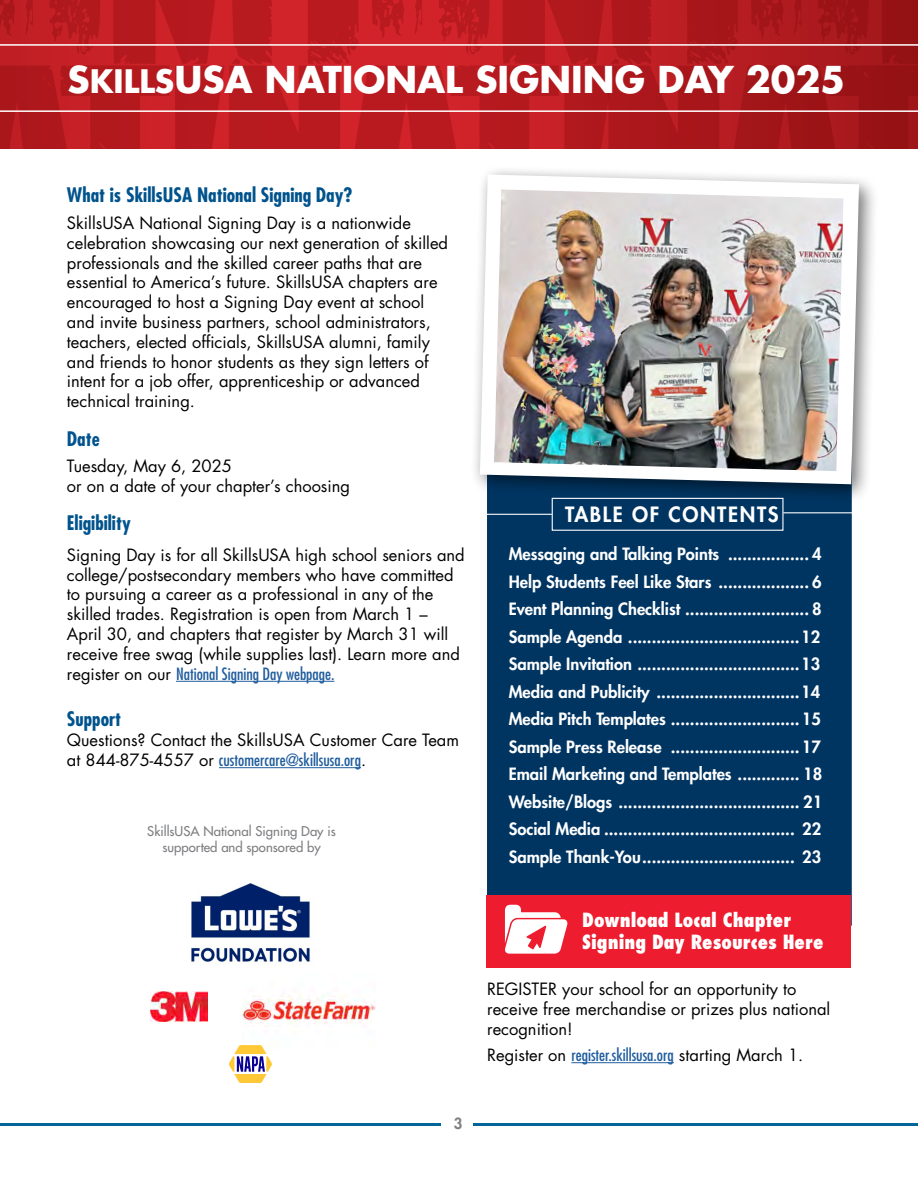
<style>
.page{position:relative;width:918px;height:1188px;background:#fff}
.page>*{position:absolute;margin:0;border:0;box-sizing:border-box;transform-origin:0 0}
.t1{font:700 36px "Futura Std";color:#fff}
.t2{font:800 20.55px "Futura Std";letter-spacing:.08em;color:#fff}
.t3{font:700 condensed 19.5px "Futura Std";color:#00538d}
.t4{font:800 condensed 19.05px/22.8px "Futura Std";color:#fff}
.t5{font:16.5px/19.8px "Futura Std";color:#000}
.t6{font:800 16.5px/27.5px "Futura Std";color:#fff}
.t7{font:800 15px "Futura Std";color:#7c7e81}
.t8{font:500 13.05px/16px "Futura Std";color:#7c7e81;text-align:center}
.s1{font-size:31.5px}
.s2{font-stretch:condensed;color:#215e9e}
</style>
<div class="page">
<svg style="left:0;top:1px;width:918px;height:147px;background:#b51a1f"></svg>
<hr style="left:0;top:1123px;width:441px;height:3px;background:#069">
<hr style="left:474px;top:1123px;width:444px;height:3px;background:#069">
<hr style="left:176px;top:681px;width:158px;height:1px;background:#215e9e">
<hr style="left:219px;top:767px;width:142px;height:1px;background:#215e9e">
<div style="left:487px;top:207px;width:365px;height:719px;background:#003562;border:1px solid #003562"></div>
<hr style="left:486px;top:514px;width:66px;height:1px;background:#fff">
<hr style="left:783px;top:512px;width:71px;height:1px;background:#fff">
<div style="left:486px;top:895px;width:365px;height:72px;background:#ed1c2e"></div>
<svg style="left:505px;top:905px;width:63px;height:49px"></svg>
<div style="left:470px;top:164px;width:409px;height:340px;background:#000;opacity:.55"></div>
<svg style="left:480px;top:175px;width:379px;height:309px"></svg>
<img style="left:494px;top:189px;width:349px;height:282px">
<hr style="left:0;top:110px;width:918px;height:2px;background:#fff">
<hr style="left:0;top:44px;width:918px;height:2px;background:#fff">
<hr style="left:571px;top:1062px;width:103px;height:1px;background:#215e9e">
<img style="left:191px;top:883px;width:119px;height:79px">
<img style="left:242px;top:995px;width:133px;height:32px">
<svg style="left:229px;top:1045px;width:43px;height:38px"></svg>
<img style="left:150px;top:992px;width:58px;height:30px">
<h1 class="t1" style="left:68px;top:55px;width:779px">S<span class="s1">KILLS</span>USA NATIONAL SIGNING DAY 2025</h1>
<p class="t3" style="left:67px;top:183px;width:287px">What is SkillsUSA National Signing Day?</p>
<p class="t5" style="left:67px;top:213px;width:383px">SkillsUSA National Signing Day is a nationwide celebration showcasing our next generation of skilled professionals and the skilled career paths that are essential to America’s future. SkillsUSA chapters are encouraged to host a Signing Day event at school and invite business partners, school administrators, teachers, elected officials, SkillsUSA alumni, family and friends to honor students as they sign letters of intent for a job offer, apprenticeship or advanced technical training.</p>
<p class="t3" style="left:67px;top:426px;width:34px">Date</p>
<p class="t5" style="left:67px;top:456px;width:285px">Tuesday, May 6, 2025<br>or on a date of your chapter’s choosing</p>
<p class="t3" style="left:67px;top:510px;width:65px">Eligibility</p>
<p class="t5" style="left:67px;top:545px;width:399px">Signing Day is for all SkillsUSA high school seniors and college/postsecondary members who have committed to pursuing a career as a professional in any of the skilled trades. Registration is open from March 1 – April 30, and chapters that register by March 31 will receive free swag (while supplies last). Learn more and register on our <span class="s2">National Signing Day webpage.</span></p>
<p class="t3" style="left:67px;top:707px;width:56px">Support</p>
<p class="t5" style="left:67px;top:730px;width:394px">Questions? Contact the SkillsUSA Customer Care Team at 844-875-4557 or <span class="s2">customercare@skillsusa.org</span>.</p>
<p class="t8" style="left:147px;top:823px;width:190px">SkillsUSA National Signing Day is supported and sponsored by</p>
<p class="t7" style="left:454px;top:1114px;width:10px">3</p>
<p class="t2" style="left:565px;top:502px;width:215px">TABLE OF CONTENTS</p>
<p class="t6" style="left:509px;top:540px;width:315px">Messaging and Talking Points ................. 4<br>Help Students Feel Like Stars ................... 6<br>Event Planning Checklist .......................... 8<br>Sample Agenda ....................................12<br>Sample Invitation ..................................13<br>Media and Publicity ..............................14<br>Media Pitch Templates ...........................15<br>Sample Press Release ...........................17<br>Email Marketing and Templates ............. 18<br>Website/Blogs ...................................... 21<br>Social Media ........................................ 22<br>Sample Thank-You................................ 23</p>
<p class="t4" style="left:582px;top:908px;width:243px">Download Local Chapter<br>Signing Day Resources Here</p>
<p class="t5" style="left:487px;top:979px;width:345px">REGISTER your school for an opportunity to receive free merchandise or prizes plus national recognition!</p>
<p class="t5" style="left:487px;top:1045px;width:318px">Register on <span class="s2">register.skillsusa.org</span> starting March 1.</p>
</div>
